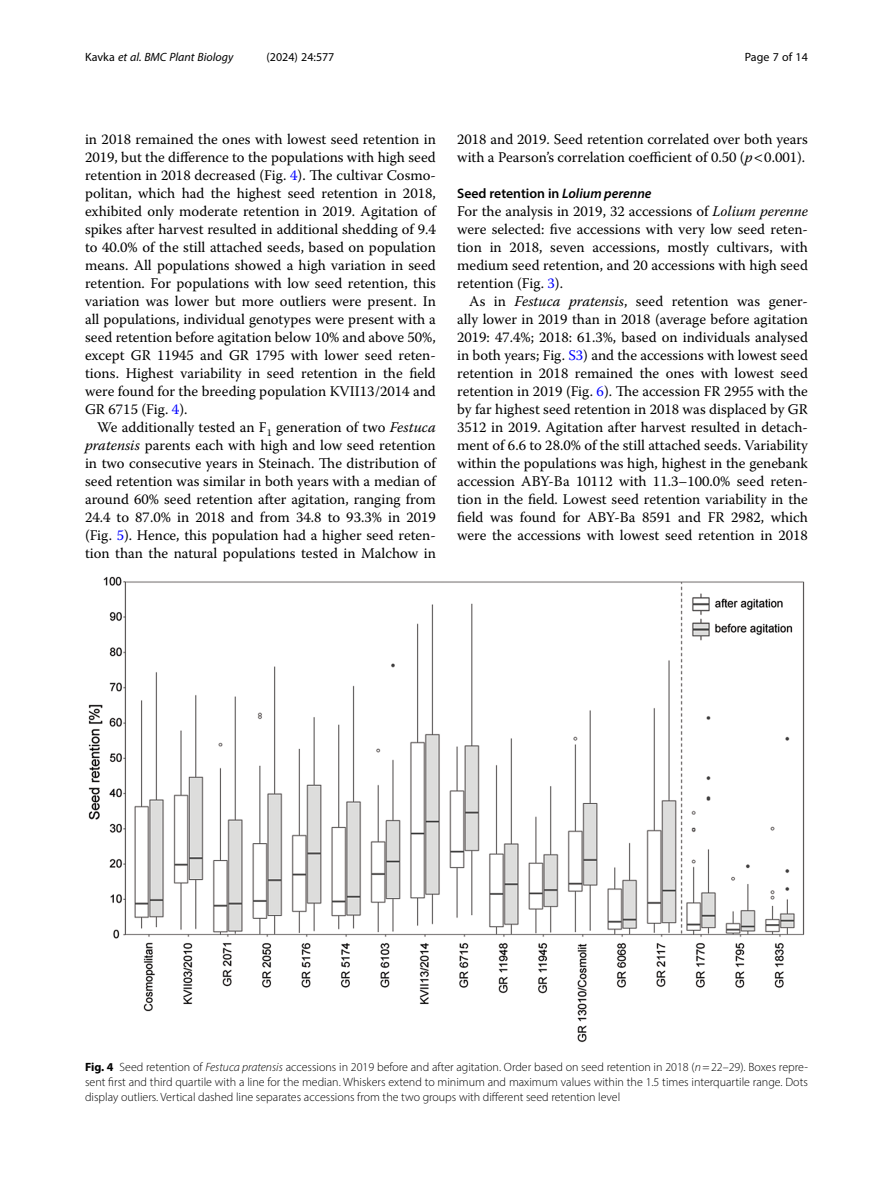
<style>
.page{position:relative;width:893px;height:1191px;background:#fff}
.page>*{position:absolute;margin:0;border:0;box-sizing:border-box;transform-origin:0 0}
.Body_Text_Indent{font:14.7px/18px "Warnock Pro";color:#000;text-align:justify}
.Body_Text{font:14.7px/18px "Warnock Pro";color:#000;text-align:justify}
.Head_2{font:600 13.8px "Myriad Pro";color:#000}
.Figure_Caption{font:300 12px/15px "Myriad Pro";color:#000;text-align:justify}
.t1{font:italic 12px "Myriad Pro";color:#000}
.t2{font:12px "Myriad Pro";color:#000}
.s1{font-style:normal}
.s2{color:#00f}
.s3{font-style:italic}
.s4{font-weight:700}
</style>
<div class="page">
<img style="left:88px;top:576px;width:717px;height:467px">
<p class="t1" style="left:85px;top:50px;width:150px"><span class="s1">Kavka</span> et al. BMC Plant Biology</p>
<p class="t2" style="left:266px;top:50px;width:70px">(2024) 24:577</p>
<p class="t2" style="left:745px;top:50px;width:65px">Page 7 of 14</p>
<p class="Body_Text" style="left:85px;top:130px;width:352px">in 2018 remained the ones with lowest seed retention in 2019, but the difference to the populations with high seed retention in 2018 decreased (Fig. <span class="s2">4</span>). The cultivar Cosmo&shy;politan, which had the highest seed retention in 2018, exhibited only moderate retention in 2019. Agitation of spikes after harvest resulted in additional shedding of 9.4 to 40.0% of the still attached seeds, based on population means. All populations showed a high variation in seed retention. For populations with low seed retention, this variation was lower but more outliers were present. In all populations, individual genotypes were present with a seed retention before agitation below 10% and above 50%, except GR 11945 and GR 1795 with lower seed reten&shy;tions. Highest variability in seed retention in the field were found for the breeding population KVII13/2014 and GR 6715 (Fig. <span class="s2">4</span>).</p>
<p class="Body_Text_Indent" style="left:85px;top:418px;width:352px;text-indent:12px">We additionally tested an F<sub>1</sub> generation of two <span class="s3">Festuca pratensis</span> parents each with high and low seed retention in two consecutive years in Steinach. The distribution of seed retention was similar in both years with a median of around 60% seed retention after agitation, ranging from 24.4 to 87.0% in 2018 and from 34.8 to 93.3% in 2019 (Fig. <span class="s2">5</span>). Hence, this population had a higher seed reten&shy;tion than the natural populations tested in Malchow in</p>
<p class="Body_Text_Indent" style="left:457px;top:130px;width:352px">2018 and 2019. Seed retention correlated over both years with a Pearson’s correlation coefficient of 0.50 (<span class="s3">p</span> 0.001).</p>
<p class="Head_2" style="left:457px;top:185px;width:196px">Seed retention in <span class="s3">Lolium perenne</span></p>
<p class="Body_Text" style="left:457px;top:202px;width:352px">For the analysis in 2019, 32 accessions of <span class="s3">Lolium perenne </span>were selected: five accessions with very low seed reten&shy;tion in 2018, seven accessions, mostly cultivars, with medium seed retention, and 20 accessions with high seed retention (Fig. <span class="s2">3</span>).</p>
<p class="Body_Text_Indent" style="left:457px;top:292px;width:352px;text-indent:12px">As in <span class="s3">Festuca pratensis</span>, seed retention was gener&shy;ally lower in 2019 than in 2018 (average before agitation 2019: 47.4%; 2018: 61.3%, based on individuals analysed in both years; Fig. <span class="s2">S3</span>) and the accessions with lowest seed retention in 2018 remained the ones with lowest seed retention in 2019 (Fig. <span class="s2">6</span>). The accession FR 2955 with the by far highest seed retention in 2018 was displaced by GR 3512 in 2019. Agitation after harvest resulted in detach&shy;ment of 6.6 to 28.0% of the still attached seeds. Variability within the populations was high, highest in the genebank accession ABY-Ba 10112 with 11.3–100.0% seed reten&shy;tion in the field. Lowest seed retention variability in the field was found for ABY-Ba 8591 and FR 2982, which were the accessions with lowest seed retention in 2018</p>
<p class="Figure_Caption" style="left:85px;top:1059px;width:724px"><span class="s4">Fig. 4</span> Seed retention of <span class="s3">Festuca pratensis</span> accessions in 2019 before and after agitation. Order based on seed retention in 2018 (<span class="s3">n</span>=22–29). Boxes repre&shy;sent first and third quartile with a line for the median. Whiskers extend to minimum and maximum values within the 1.5 times interquartile range. Dots display outliers. Vertical dashed line separates accessions from the two groups with different seed retention level</p>
</div>
